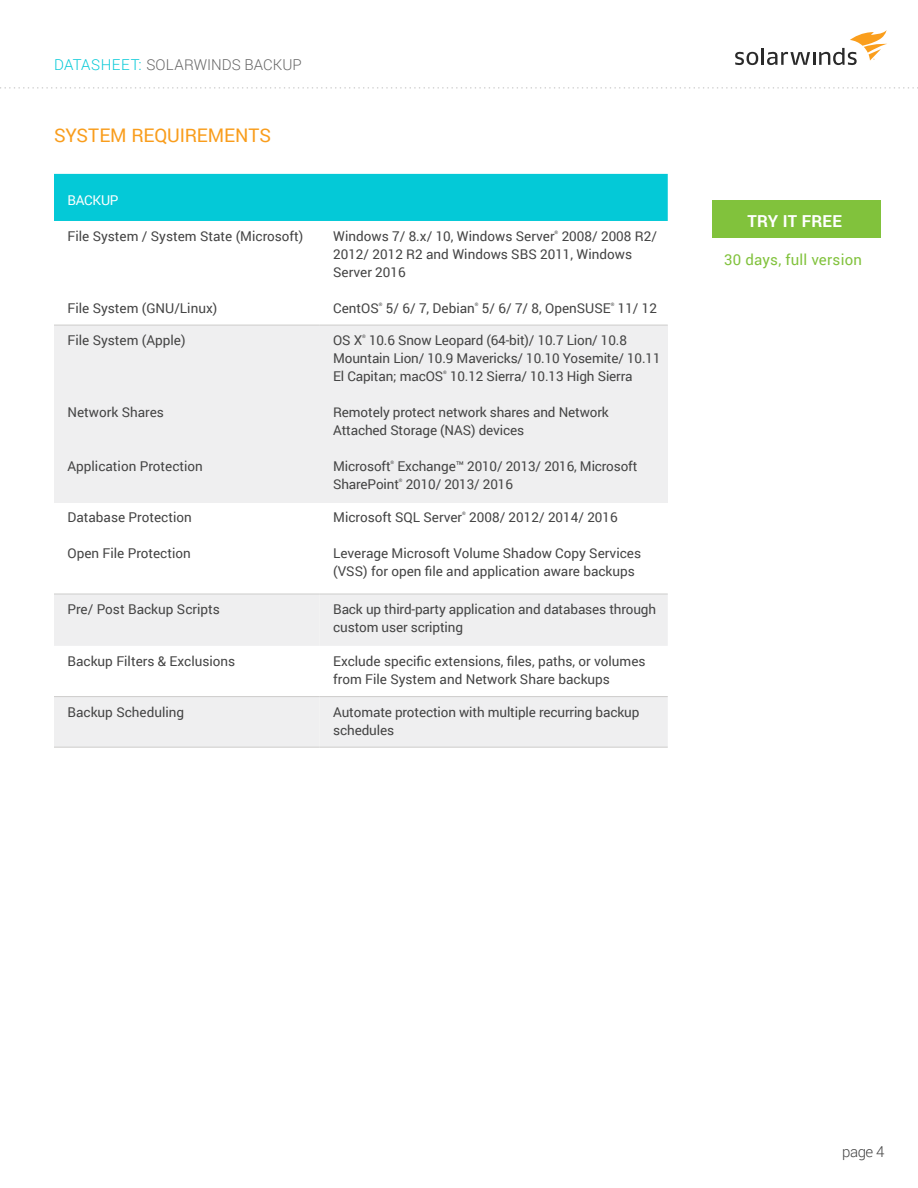
<style>
.page{position:relative;width:918px;height:1188px;background:#fff}
.page>*{position:absolute;margin:0;border:0;box-sizing:border-box;transform-origin:0 0}
.t1{font:18.75px "Roboto";letter-spacing:-.005em;color:#f99d1c}
.t2{font:700 16.5px "Roboto";letter-spacing:.015em;color:#fff}
.t3{font:300 15px "Roboto";letter-spacing:.01em;color:#666}
.t4{font:15px "Roboto";letter-spacing:.015em;color:#81c23c}
.t5{font:300 15px "Roboto";color:#444}
.t6{font:13.5px/18px "Roboto";color:#444}
.t7{font:13.5px "Roboto";letter-spacing:-.02em;color:#fff}
.t8{font:4.8px "Roboto";color:#444}
.s1{color:#04c9d7}
</style>
<div class="page">
<svg style="left:735px;top:52px;width:23px;height:13px"></svg>
<hr style="left:761px;top:48px;width:3px;height:17px;background:#2a2a2a">
<svg style="left:767px;top:30px;width:120px;height:35px"></svg>
<svg style="left:0;top:87px;width:918px;height:2px"></svg>
<div style="left:712px;top:201px;width:168px;height:37px;background:#81c23c"></div>
<div style="left:54px;top:174px;width:614px;height:47px;background:#04c9d7"></div>
<div style="left:54px;top:325px;width:266px;height:177px;background:#efeff0"></div>
<div style="left:320px;top:325px;width:348px;height:177px;background:#efeff0"></div>
<svg style="left:54px;top:595px;width:266px;height:152px"></svg>
<svg style="left:320px;top:595px;width:348px;height:152px;fill:#efeff0"></svg>
<hr style="left:54px;top:325px;width:266px;height:1px;background:#cdcccb">
<hr style="left:54px;top:594px;width:266px;height:1px;background:#cdcccb">
<hr style="left:54px;top:696px;width:266px;height:1px;background:#cdcccb">
<hr style="left:54px;top:747px;width:266px;height:1px;background:#cdcccb">
<hr style="left:320px;top:325px;width:348px;height:1px;background:#cdcccb">
<hr style="left:320px;top:594px;width:348px;height:1px;background:#cdcccb">
<hr style="left:320px;top:696px;width:348px;height:1px;background:#cdcccb">
<hr style="left:320px;top:747px;width:348px;height:1px;background:#cdcccb">
<p class="t3" style="left:54px;top:54px;width:249px"><span class="s1">DATASHEET:</span> SOLARWINDS BACKUP</p>
<h1 class="t1" style="left:54px;top:122px;width:219px">SYSTEM REQUIREMENTS</h1>
<p class="t7" style="left:68px;top:190px;width:53px">BACKUP</p>
<p class="t6" style="left:68px;top:227px;width:237px">File System / System State (Microsoft)</p>
<p class="t6" style="left:68px;top:299px;width:151px">File System (GNU/Linux)</p>
<p class="t6" style="left:67px;top:331px;width:120px">File System (Apple)</p>
<p class="t6" style="left:67px;top:403px;width:98px">Network Shares</p>
<p class="t6" style="left:67px;top:457px;width:137px">Application Protection</p>
<p class="t6" style="left:68px;top:508px;width:126px">Database Protection</p>
<p class="t6" style="left:68px;top:544px;width:125px">Open File Protection</p>
<p class="t6" style="left:333px;top:227px;width:223px">Windows 7/ 8.x/ 10, Windows Server</p>
<p class="t8" style="left:555px;top:229px;width:5px">®</p>
<p class="t6" style="left:333px;top:227px;width:325px;text-indent:229px">2008/ 2008 R2/<br>2012/ 2012 R2 and Windows SBS 2011, Windows<br>Server 2016</p>
<p class="t6" style="left:333px;top:299px;width:47px">CentOS</p>
<p class="t8" style="left:379px;top:301px;width:5px">®</p>
<p class="t6" style="left:386px;top:299px;width:90px">5/ 6/ 7, Debian</p>
<p class="t8" style="left:475px;top:301px;width:5px">®</p>
<p class="t6" style="left:482px;top:299px;width:130px">5/ 6/ 7/ 8, OpenSUSE</p>
<p class="t8" style="left:611px;top:301px;width:5px">®</p>
<p class="t6" style="left:618px;top:299px;width:41px">11/ 12</p>
<p class="t6" style="left:333px;top:331px;width:31px">OS X</p>
<p class="t8" style="left:362px;top:333px;width:5px">®</p>
<p class="t6" style="left:333px;top:331px;width:329px;text-indent:36px">10.6 Snow Leopard (64-bit)/ 10.7 Lion/ 10.8<br>Mountain Lion/ 10.9 Mavericks/ 10.10 Yosemite/ 10.11<br>El Capitan; macOS</p>
<p class="t8" style="left:443px;top:369px;width:5px">®</p>
<p class="t6" style="left:450px;top:367px;width:184px">10.12 Sierra/ 10.13 High Sierra</p>
<p class="t6" style="left:333px;top:403px;width:277px">Remotely protect network shares and Network<br>Attached Storage (NAS) devices</p>
<p class="t6" style="left:333px;top:457px;width:59px">Microsoft</p>
<p class="t8" style="left:391px;top:459px;width:5px">®</p>
<p class="t6" style="left:333px;top:457px;width:306px;text-indent:64px">Exchange™ 2010/ 2013/ 2016, Microsoft<br>SharePoint</p>
<p class="t8" style="left:399px;top:477px;width:5px">®</p>
<p class="t6" style="left:406px;top:475px;width:109px">2010/ 2013/ 2016</p>
<p class="t6" style="left:333px;top:508px;width:131px">Microsoft SQL Server</p>
<p class="t8" style="left:462px;top:510px;width:5px">®</p>
<p class="t6" style="left:469px;top:508px;width:150px">2008/ 2012/ 2014/ 2016</p>
<p class="t6" style="left:333px;top:544px;width:309px">Leverage Microsoft Volume Shadow Copy Services (VSS) for open file and application aware backups</p>
<p class="t6" style="left:68px;top:600px;width:154px">Pre/ Post Backup Scripts</p>
<p class="t6" style="left:333px;top:600px;width:324px">Back up third-party application and databases through custom user scripting</p>
<p class="t6" style="left:68px;top:652px;width:169px">Backup Filters &amp; Exclusions</p>
<p class="t6" style="left:333px;top:652px;width:314px">Exclude specific extensions, files, paths, or volumes from File System and Network Share backups</p>
<p class="t6" style="left:68px;top:702px;width:118px">Backup Scheduling</p>
<p class="t6" style="left:333px;top:702px;width:308px">Automate protection with multiple recurring backup schedules</p>
<p class="t2" style="left:748px;top:209px;width:96px">TRY IT FREE</p>
<p class="t4" style="left:724px;top:249px;width:139px">30 days, full version</p>
<p class="t5" style="left:842px;top:1141px;width:44px">page 4</p>
</div>
